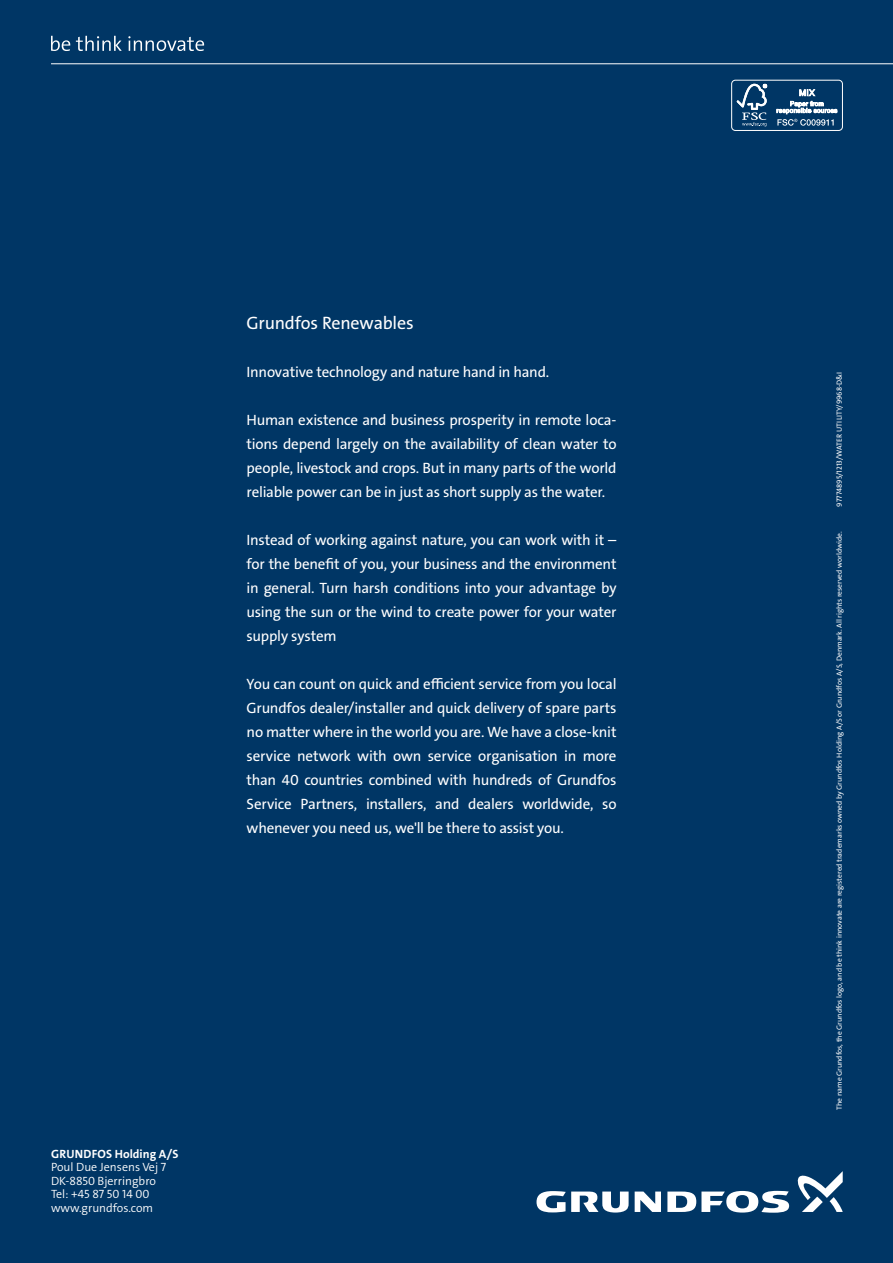
<style>
.page{position:relative;width:893px;height:1263px;background:#003665}
.page>*{position:absolute;margin:0;border:0;box-sizing:border-box;transform-origin:0 0}
.t1{font:18px "Grundfos The Sans V2 OT 5 R";color:#fff}
.t2{font:15px/24px "Grundfos The Sans V2 OT 5 R";letter-spacing:-.02em;color:#fff;text-align:justify}
.t3{font:12px/13.5px "Grundfos The Sans V2 OT 4 SL";color:#fff}
.t4{font:12px "Grundfos The Sans V2 OT 7 B";color:#fff}
.t5{font:7.5px "Grundfos The Sans V2 OT 5 R";color:#fff}
</style>
<div class="page">
<hr style="left:51px;top:63px;width:842px;height:1px;background:#fff">
<svg style="left:635px;top:1191px;width:26px;height:21px"></svg>
<svg style="left:536px;top:1191px;width:93px;height:21px"></svg>
<svg style="left:667px;top:1191px;width:122px;height:22px"></svg>
<svg style="left:797px;top:1171px;width:46px;height:41px"></svg>
<svg style="left:51px;top:36px;width:19px;height:15px"></svg>
<svg style="left:76px;top:36px;width:46px;height:15px"></svg>
<svg style="left:128px;top:36px;width:76px;height:15px"></svg>
<div style="left:731px;top:80px;width:112px;height:51px;border:1px solid #fff;border-radius:4px"></div>
<svg style="left:737px;top:84px;width:30px;height:42px"></svg>
<svg style="left:776px;top:89px;width:61px;height:37px"></svg>
<p class="t1" style="left:247px;top:311px;width:169px">Grundfos Renewables</p>
<p class="t2" style="left:247px;top:360px;width:304px">I nnovative technology and nature hand in hand.</p>
<p class="t2" style="left:247px;top:408px;width:371px">Human existence and business prosperity in remote loca&shy;tions depend largely on the availability of clean water to people, livestock and crops. But in many parts of the world reliable power can be in just as short supply as the water.</p>
<p class="t2" style="left:247px;top:528px;width:371px">I nstead of working against nature, you can work with it – for the benefit of you, your business and the environment in general. Turn harsh conditions into your advantage by using the sun or the wind to create power for your water supply system</p>
<p class="t2" style="left:247px;top:672px;width:371px">You can count on quick and efficient service from you local Grundfos dealer/installer and quick delivery of spare parts no matter where in the world you are. We have a close-knit service network with own service organisation in more than 40 countries combined with hundreds of Grundfos Service Partners, installers, and dealers worldwide, so whenever you need us, we'll be there to assist you.</p>
<p class="t4" style="left:51px;top:1146px;width:128px">GRU NDFOS HOLDING A/S</p>
<p class="t3" style="left:51px;top:1161px;width:117px">Poul Due Jensens Vej 7<br>DK-8850 Bjerringbro<br>Tel: +45 87 50 14 00 www.grundfos.com</p>
<p class="t5" style="left:835px;top:506px;width:135px;rotate:-90deg">97774895/1213/water utility/9968-D&amp;I</p>
<p class="t5" style="left:835px;top:1110px;width:580px;rotate:-90deg">The name Grundfos, the Grundfos logo, and be think innovate are registered trademarks owned by Grundfos Holding A/S or Grundfos A/S, Denmark. All rights reserved worldwide.</p>
</div>
